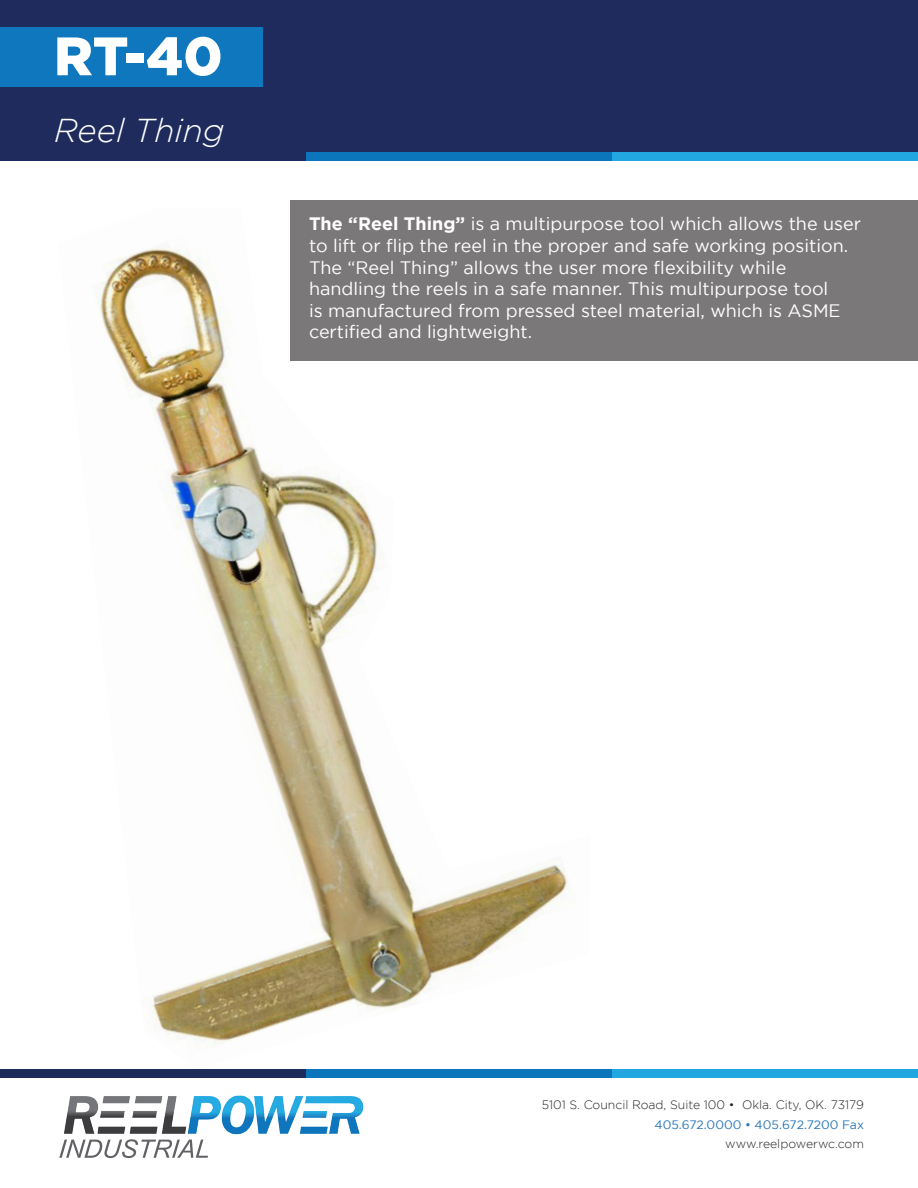
<style>
.page{position:relative;width:918px;height:1188px;background:#fff}
.page>*{position:absolute;margin:0;border:0;box-sizing:border-box;transform-origin:0 0}
.t1{font:900 54px "Gotham";color:#fff}
.t2{font:italic 300 33px "Gotham";color:#fff}
.t3{font:18px/21.6px "Gotham";color:#fff}
.t4{font:300 12.15px "Gotham";color:#231f20}
.t5{font:12.15px "Gotham";color:#2675b8}
.s1{font-weight:700}
</style>
<div class="page">
<img style="left:93px;top:208px;width:475px;height:837px">
<div style="left:291px;top:200px;width:627px;height:161px;background:#7b7879"></div>
<img style="left:59px;top:1095px;width:305px;height:64px">
<div style="left:0;top:0;width:918px;height:160px;background:#1f2b5d"></div>
<div style="left:612px;top:152px;width:306px;height:8px;background:#22a7e0"></div>
<div style="left:0;top:27px;width:262px;height:59px;background:#0e77be"></div>
<div style="left:306px;top:152px;width:306px;height:8px;background:#0c76bd"></div>
<div style="left:612px;top:1069px;width:306px;height:9px;background:#22a7e0"></div>
<div style="left:306px;top:1069px;width:306px;height:9px;background:#0c76bd"></div>
<div style="left:0;top:1069px;width:306px;height:9px;background:#1e2c5c"></div>
<p class="t1" style="left:54px;top:25px;width:170px">RT-40</p>
<p class="t2" style="left:54px;top:113px;width:172px">Reel Thing</p>
<p class="t3" style="left:309px;top:213px;width:554px"><span class="s1">The “Reel Thing”</span> is a multipurpose tool which allows the user to lift or flip the reel in the proper and safe working position.<br>The “Reel Thing” allows the user more flexibility while handling the reels in a safe manner. This multipurpose tool<br>is manufactured from pressed steel material, which is ASME certified and lightweight.</p>
<p class="t4" style="left:542px;top:1098px;width:324px">5101 S. Council Road, Suite 100 • Okla. City, OK. 73179</p>
<p class="t5" style="left:655px;top:1118px;width:211px">405.672.0000 • 405.672.7200 Fax</p>
<p class="t4" style="left:725px;top:1137px;width:140px">www.reelpowerwc.com</p>
</div>
